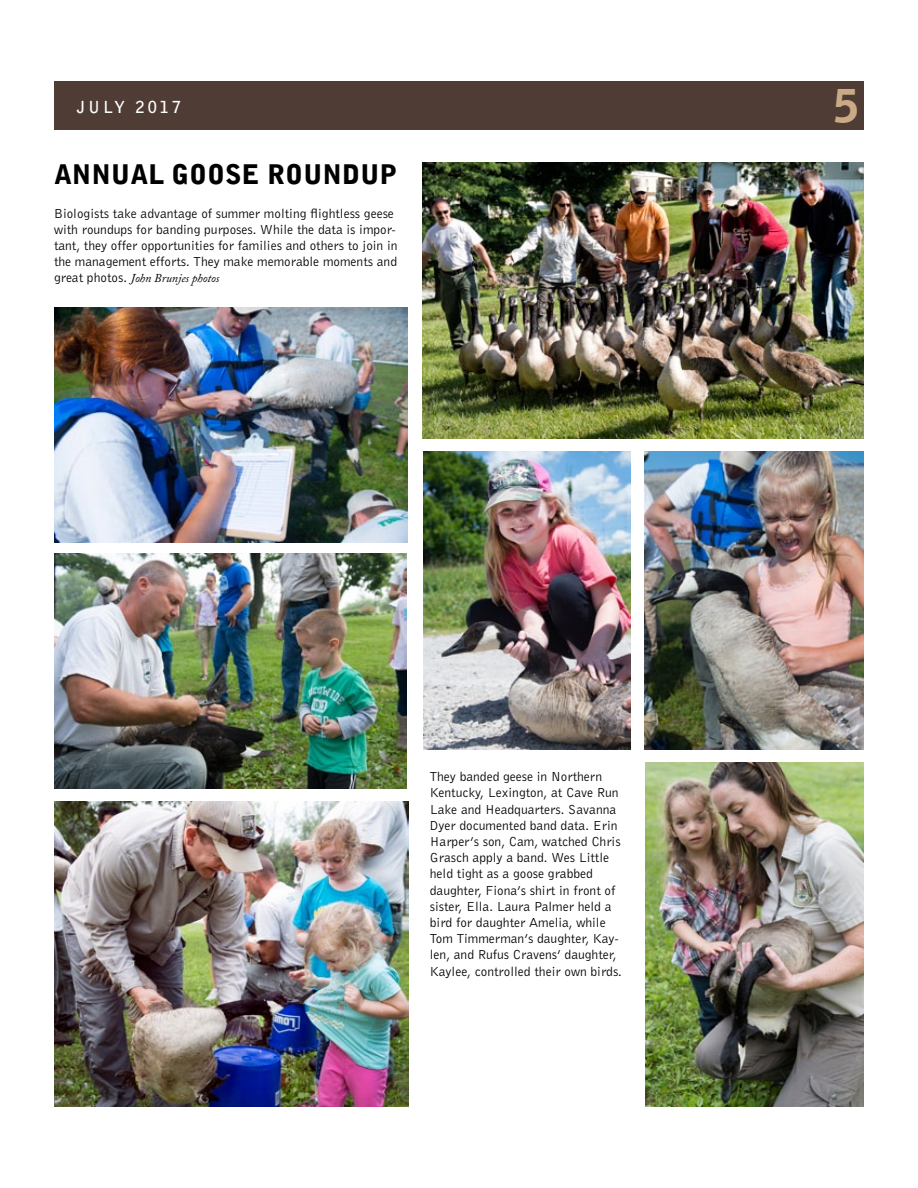
<style>
.page{position:relative;width:918px;height:1188px;background:#fff}
.page>*{position:absolute;margin:0;border:0;box-sizing:border-box;transform-origin:0 0}
.t1{font:900 45px "Bell Gothic Std";color:#caaa85}
.t2{font:900 27px "Bell Gothic BT";color:#000}
.t3{font:700 16.5px "Bell Gothic Std";letter-spacing:.18em;color:#fff}
.t4{font:13.5px/16.2px "Bell Gothic BT";color:#000}
.t5{font:italic 12px "Adobe Caslon Pro";color:#000}
.s1{font-family:"Bell Gothic BT";font-style:normal;font-size:13.5px}
</style>
<div class="page">
<div style="left:54px;top:81px;width:810px;height:48px;background:#4f3c35"></div>
<img style="left:54px;top:308px;width:353px;height:235px">
<img style="left:645px;top:452px;width:219px;height:298px">
<img style="left:54px;top:801px;width:354px;height:306px">
<img style="left:645px;top:762px;width:219px;height:345px">
<img style="left:54px;top:554px;width:353px;height:235px">
<img style="left:423px;top:451px;width:207px;height:299px">
<img style="left:423px;top:162px;width:441px;height:276px">
<p class="t3" style="left:77px;top:97px;width:106px">JULY 2017</p>
<h1 class="t1" style="left:834px;top:80px;width:27px">5</h1>
<h2 class="t2" style="left:54px;top:157px;width:344px">ANNUAL GOOSE ROUNDUP</h2>
<p class="t4" style="left:54px;top:205px;width:345px">Biologists take advantage of summer molting flightless geese with roundups for banding purposes. While the data is impor&shy;tant, they offer opportunities for families and others to join in the management efforts. They make memorable moments and</p>
<p class="t5" style="left:54px;top:271px;width:167px"><span class="s1">great photos.</span> John Brunjes photos</p>
<p class="t4" style="left:430px;top:768px;width:194px">They banded geese in Northern<br>Kentucky, Lexington, at Cave Run<br>Lake and Headquarters. Savanna<br>Dyer documented band data. Erin<br>Harper’s son, Cam, watched Chris<br>Grasch apply a band. Wes Little held tight as a goose grabbed daughter, Fiona’s shirt in front of sister, Ella. Laura Palmer held a bird for daughter Amelia, while<br>Tom Timmerman’s daughter, Kay&shy;len, and Rufus Cravens’ daughter,<br>Kaylee, controlled their own birds.</p>
</div>
